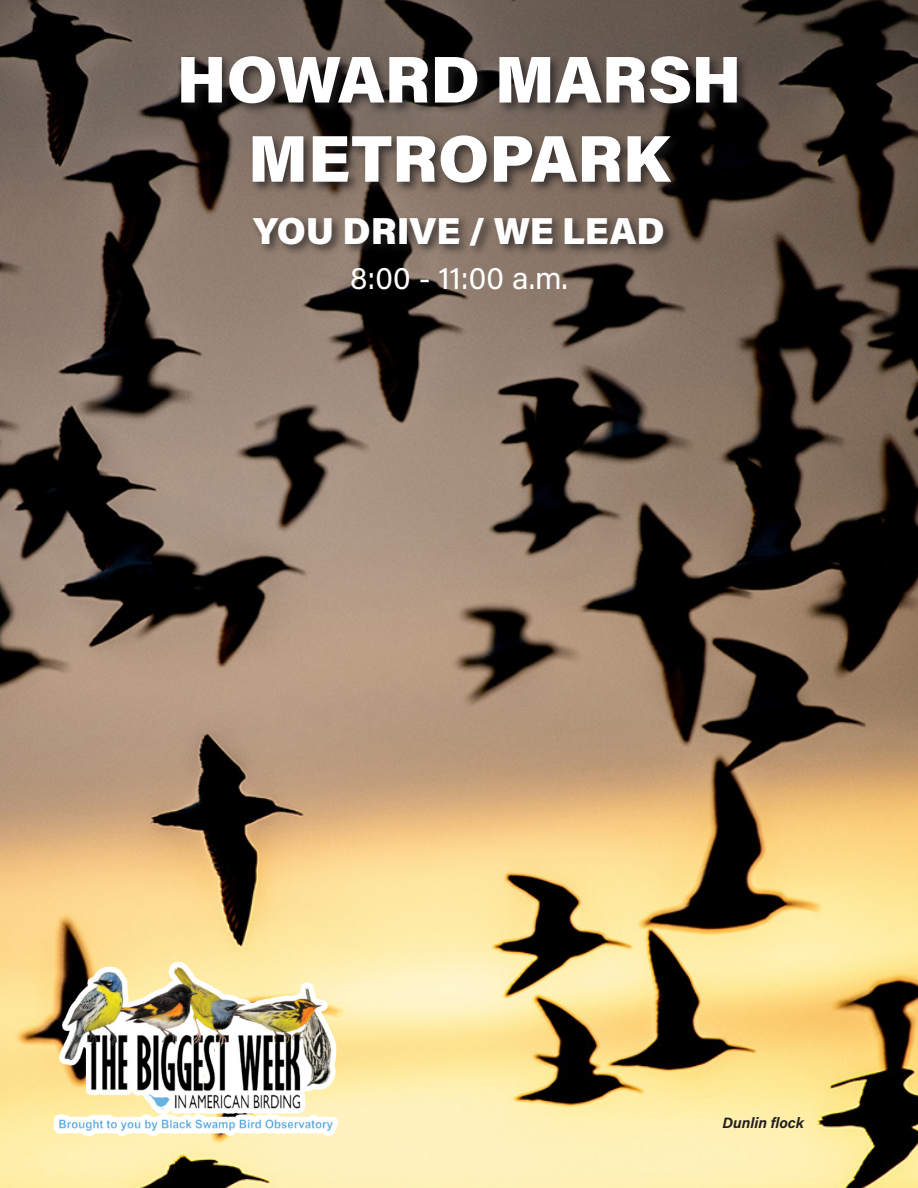
<style>
.page{position:relative;width:918px;height:1188px;background:#fff}
.page>*{position:absolute;margin:0;border:0;box-sizing:border-box;transform-origin:0 0}
.t1{font:900 66px "Acumin Pro";color:#fff}
.t2{font:900 37.5px "Acumin Pro";color:#fff}
.t3{font:31.5px "Acumin Pro";color:#fff}
.t4{font:italic 700 15px "Acumin Pro";color:#231f20}
</style>
<div class="page">
<img style="left:0;top:0;width:918px;height:1188px">
<img style="left:40px;top:955px;width:309px;height:192px">
<div style="left:178px;top:53px;width:572px;height:142px;background:#231f20;opacity:.75"></div>
<div style="left:250px;top:214px;width:426px;height:44px;background:#231f20;opacity:.75"></div>
<p class="t1" style="left:177px;top:33px;width:566px">HOWARD MARSH</p>
<p class="t1" style="left:248px;top:112px;width:424px">METROPARK</p>
<p class="t2" style="left:253px;top:204px;width:413px">YOU DRIVE / WE LEAD</p>
<p class="t3" style="left:350px;top:256px;width:219px">8:00 - 11:00 a.m.</p>
<p class="t4" style="left:723px;top:1112px;width:83px">Dunlin flock</p>
</div>
